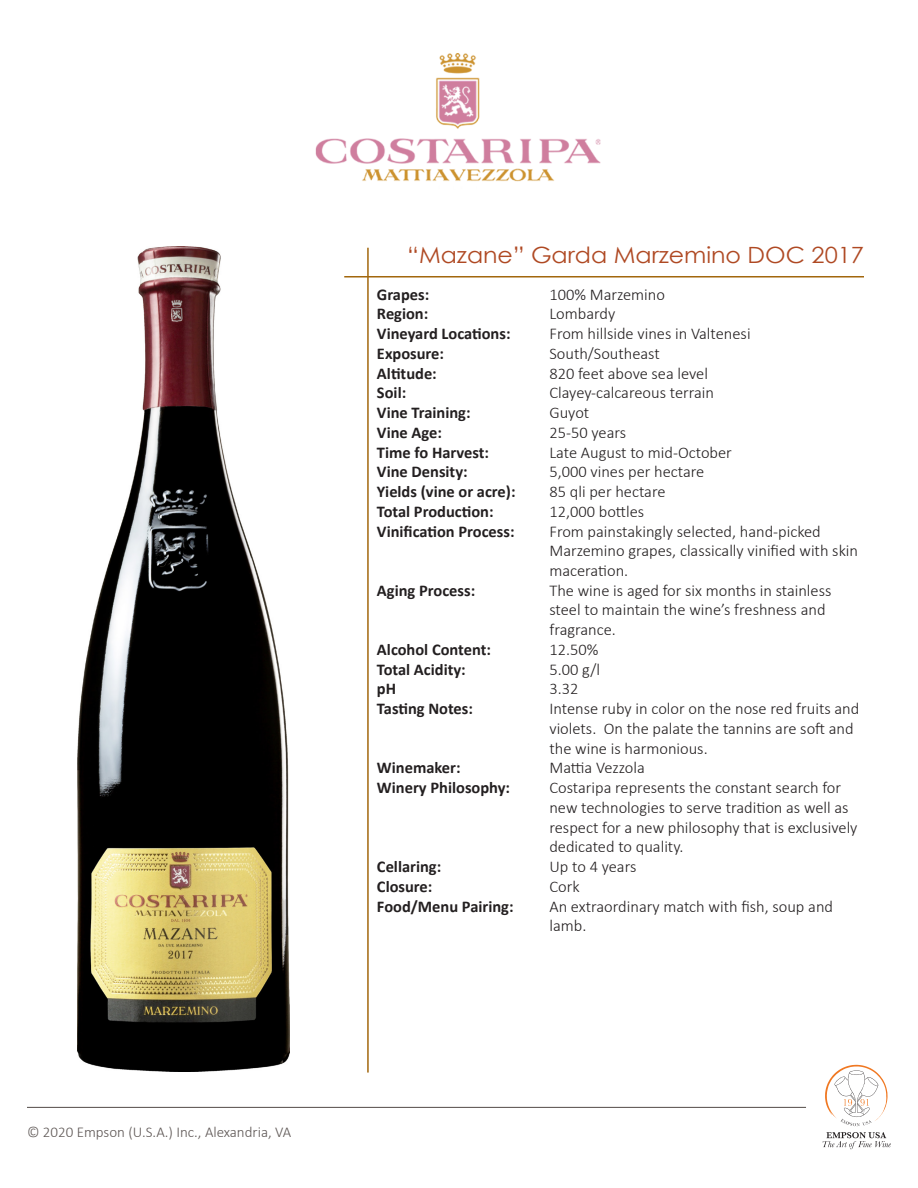
<style>
.page{position:relative;width:918px;height:1188px;background:#fff}
.page>*{position:absolute;margin:0;border:0;box-sizing:border-box;transform-origin:0 0}
.t1{font:22.35px "Century Gothic";color:#af4923;scale:1.06 1}
._1_-_Wines_info{font:300 16.5px/19.8px "Calibri";color:#231f20}
._1_-_Wines_info-2{font:700 16.5px "Calibri";color:#231f20}
.t2{font:300 15px "Calibri";color:#5d5654}
</style>
<div class="page">
<hr style="left:344px;top:276px;width:520px;height:2px;background:#a2670d">
<hr style="left:367px;top:248px;width:2px;height:825px;background:#a2670d">
<img style="left:316px;top:53px;width:285px;height:129px">
<img style="left:77px;top:247px;width:213px;height:825px">
<svg style="left:823px;top:1132px;width:68px;height:17px"></svg>
<svg style="left:825px;top:1065px;width:63px;height:61px"></svg>
<hr style="left:27px;top:1107px;width:779px;height:1px;background:#524a47">
<p class="t2" style="left:27px;top:1122px;width:266px">© 2020 Empson (U.S.A.) Inc., Alexandria, VA</p>
<p class="t1" style="left:407px;top:240px;width:432px">“Mazane” Garda Marzemino DOC 2017</p>
<p class="_1_-_Wines_info-2" style="left:377px;top:283px;width:54px">Grapes:</p>
<p class="_1_-_Wines_info-2" style="left:377px;top:302px;width:53px">Region:</p>
<p class="_1_-_Wines_info-2" style="left:377px;top:322px;width:135px">Vineyard Locations:</p>
<p class="_1_-_Wines_info-2" style="left:377px;top:342px;width:69px">Exposure:</p>
<p class="_1_-_Wines_info-2" style="left:377px;top:361px;width:61px">Altitude:</p>
<p class="_1_-_Wines_info-2" style="left:377px;top:381px;width:31px">Soil:</p>
<p class="_1_-_Wines_info-2" style="left:377px;top:401px;width:95px">Vine Training:</p>
<p class="_1_-_Wines_info-2" style="left:377px;top:421px;width:66px">Vine Age:</p>
<p class="_1_-_Wines_info-2" style="left:377px;top:440px;width:114px">Time fo Harvest:</p>
<p class="_1_-_Wines_info-2" style="left:377px;top:460px;width:92px">Vine Density:</p>
<p class="_1_-_Wines_info-2" style="left:377px;top:480px;width:140px">Yields (vine or acre):</p>
<p class="_1_-_Wines_info-2" style="left:377px;top:500px;width:118px">Total Production:</p>
<p class="_1_-_Wines_info-2" style="left:377px;top:519px;width:139px">Vinification Process:</p>
<p class="_1_-_Wines_info" style="left:549px;top:284px;width:117px">100% Marzemino</p>
<p class="_1_-_Wines_info" style="left:549px;top:304px;width:67px">Lombardy</p>
<p class="_1_-_Wines_info" style="left:549px;top:324px;width:203px">From hillside vines in Valtenesi</p>
<p class="_1_-_Wines_info" style="left:549px;top:343px;width:112px">South/Southeast</p>
<p class="_1_-_Wines_info" style="left:549px;top:363px;width:160px">820 feet above sea level</p>
<p class="_1_-_Wines_info" style="left:549px;top:383px;width:166px">Clayey-calcareous terrain</p>
<p class="_1_-_Wines_info" style="left:549px;top:403px;width:41px">Guyot</p>
<p class="_1_-_Wines_info" style="left:549px;top:422px;width:78px">25-50 years</p>
<p class="_1_-_Wines_info" style="left:549px;top:442px;width:184px">Late August to mid-October</p>
<p class="_1_-_Wines_info" style="left:549px;top:462px;width:156px">5,000 vines per hectare</p>
<p class="_1_-_Wines_info" style="left:549px;top:482px;width:118px">85 qli per hectare</p>
<p class="_1_-_Wines_info" style="left:549px;top:501px;width:96px">12,000 bottles</p>
<p class="_1_-_Wines_info" style="left:549px;top:521px;width:310px">From painstakingly selected, hand-picked<br>Marzemino grapes, classically vinified with skin maceration.</p>
<p class="_1_-_Wines_info" style="left:549px;top:580px;width:284px">The wine is aged for six months in stainless steel to maintain the wine’s freshness and fragrance.</p>
<p class="_1_-_Wines_info" style="left:549px;top:639px;width:51px">12.50%</p>
<p class="_1_-_Wines_info" style="left:549px;top:659px;width:52px">5.00 g/l</p>
<p class="_1_-_Wines_info" style="left:549px;top:679px;width:31px">3.32</p>
<p class="_1_-_Wines_info" style="left:549px;top:699px;width:311px">Intense ruby in color on the nose red fruits and violets. On the palate the tannins are soft and the wine is harmonious.</p>
<p class="_1_-_Wines_info" style="left:549px;top:758px;width:97px">Mattia Vezzola</p>
<p class="_1_-_Wines_info" style="left:549px;top:778px;width:310px">Costaripa represents the constant search for new technologies to serve tradition as well as respect for a new philosophy that is exclusively dedicated to quality.</p>
<p class="_1_-_Wines_info" style="left:549px;top:857px;width:88px">Up to 4 years</p>
<p class="_1_-_Wines_info" style="left:549px;top:876px;width:32px">Cork</p>
<p class="_1_-_Wines_info" style="left:549px;top:896px;width:285px">An extraordinary match with fish, soup and lamb.</p>
<p class="_1_-_Wines_info-2" style="left:377px;top:579px;width:100px">Aging Process:</p>
<p class="_1_-_Wines_info-2" style="left:377px;top:638px;width:116px">Alcohol Content:</p>
<p class="_1_-_Wines_info-2" style="left:377px;top:658px;width:90px">Total Acidity:</p>
<p class="_1_-_Wines_info-2" style="left:377px;top:677px;width:21px">pH</p>
<p class="_1_-_Wines_info-2" style="left:377px;top:697px;width:97px">Tasting Notes:</p>
<p class="_1_-_Wines_info-2" style="left:377px;top:756px;width:85px">Winemaker:</p>
<p class="_1_-_Wines_info-2" style="left:377px;top:776px;width:135px">Winery Philosophy:</p>
<p class="_1_-_Wines_info-2" style="left:377px;top:855px;width:66px">Cellaring:</p>
<p class="_1_-_Wines_info-2" style="left:377px;top:875px;width:57px">Closure:</p>
<p class="_1_-_Wines_info-2" style="left:377px;top:894px;width:138px">Food/Menu Pairing:</p>
</div>
